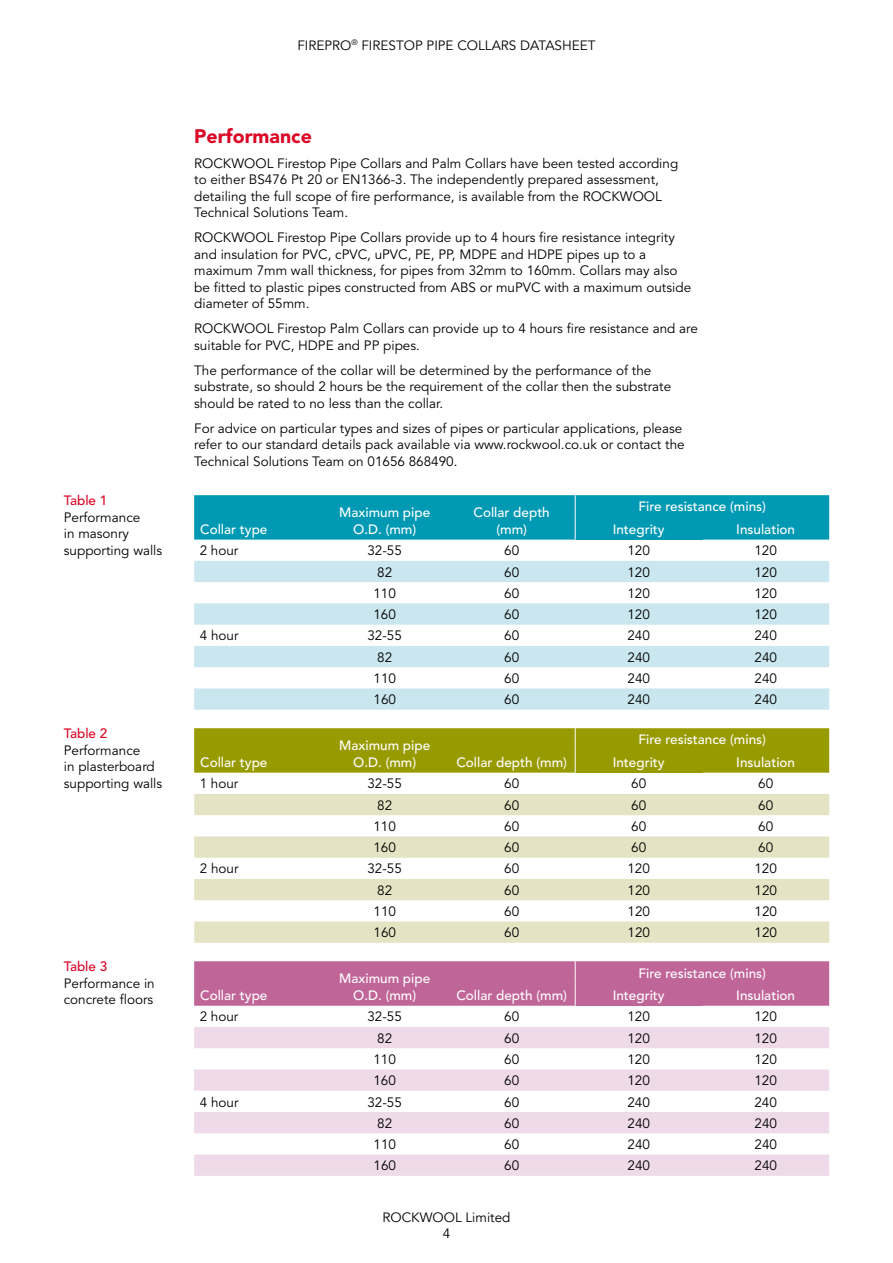
<style>
.page{position:relative;width:893px;height:1263px;background:#fff}
.page>*{position:absolute;margin:0;border:0;box-sizing:border-box;transform-origin:0 0}
.t1{font:900 19.5px "Avenir LT Std";color:#db0626}
.t2{font:13.5px/16.5px "Avenir LT Std";color:#000}
.t3{font:500 13.5px/16.5px "Avenir LT Std";color:#fff;text-align:center}
.t4{font:13.5px/16.2px "Avenir";color:#000;text-align:center}
.t5{font:500 13.5px "Avenir LT Std";color:#db0626}
</style>
<div class="page">
<svg style="left:194px;top:1027px;width:635px;height:149px;fill:#eedae8"></svg>
<div style="left:194px;top:961px;width:635px;height:45px;background:#c06598"></div>
<svg style="left:194px;top:794px;width:635px;height:149px;fill:#e4e4c4"></svg>
<div style="left:194px;top:728px;width:635px;height:45px;background:#989b00"></div>
<svg style="left:194px;top:561px;width:635px;height:149px;fill:#cae6ee"></svg>
<div style="left:194px;top:495px;width:635px;height:45px;background:#0099b3"></div>
<p class="t4" style="left:297px;top:37px;width:300px">FIREPRO<sup>®</sup> FIRESTOP PIPE COLLARS DATASHEET</p>
<h1 class="t1" style="left:194px;top:124px;width:119px">Performance</h1>
<p class="t2" style="left:194px;top:155px;width:486px">ROCKWOOL Firestop Pipe Collars and Palm Collars have been tested according to either BS476 Pt 20 or EN1366-3. The independently prepared assessment, detailing the full scope of fire performance, is available from the ROCKWOOL Technical Solutions Team.</p>
<p class="t2" style="left:194px;top:230px;width:498px">ROCKWOOL Firestop Pipe Collars provide up to 4 hours fire resistance integrity and insulation for PVC, cPVC, uPVC, PE, PP, MDPE and HDPE pipes up to a maximum 7mm wall thickness, for pipes from 32mm to 160mm. Collars may also be fitted to plastic pipes constructed from ABS or muPVC with a maximum outside diameter of 55mm.</p>
<p class="t2" style="left:194px;top:321px;width:505px">ROCKWOOL Firestop Palm Collars can provide up to 4 hours fire resistance and are suitable for PVC, HDPE and PP pipes.</p>
<p class="t2" style="left:194px;top:362px;width:478px">The performance of the collar will be determined by the performance of the substrate, so should 2 hours be the requirement of the collar then the substrate should be rated to no less than the collar.</p>
<p class="t2" style="left:194px;top:420px;width:492px">For advice on particular types and sizes of pipes or particular applications, please refer to our standard details pack available via www.rockwool.co.uk or contact the<br>Technical Solutions Team on 01656 868490.</p>
<p class="t5" style="left:64px;top:493px;width:45px">Table 1</p>
<p class="t2" style="left:64px;top:509px;width:100px">Performance<br>in masonry supporting walls</p>
<p class="t3" style="left:200px;top:521px;width:69px">Collar type</p>
<p class="t3" style="left:339px;top:504px;width:92px">Maximum pipe<br>O.D. (mm)</p>
<p class="t3" style="left:474px;top:504px;width:78px">Collar depth (mm)</p>
<p class="t3" style="left:613px;top:496px;width:155px;line-height:22.2px;text-align:left;text-indent:26px">Fire resistance (mins)<br>Integrity</p>
<p class="t3" style="left:736px;top:521px;width:60px">Insulation</p>
<p class="t2" style="left:200px;top:543px;width:40px">2 hour</p>
<p class="t2" style="left:367px;top:543px;width:36px">32-55</p>
<p class="t2" style="left:504px;top:543px;width:17px">60</p>
<p class="t2" style="left:627px;top:543px;width:24px">120</p>
<p class="t2" style="left:754px;top:543px;width:24px">120</p>
<p class="t2" style="left:377px;top:564px;width:17px">82</p>
<p class="t2" style="left:504px;top:564px;width:17px">60</p>
<p class="t2" style="left:627px;top:564px;width:24px">120</p>
<p class="t2" style="left:754px;top:564px;width:24px">120</p>
<p class="t2" style="left:373px;top:585px;width:24px">110</p>
<p class="t2" style="left:504px;top:585px;width:17px">60</p>
<p class="t2" style="left:627px;top:585px;width:24px">120</p>
<p class="t2" style="left:754px;top:585px;width:24px">120</p>
<p class="t2" style="left:373px;top:607px;width:24px">160</p>
<p class="t2" style="left:504px;top:607px;width:17px">60</p>
<p class="t2" style="left:627px;top:607px;width:24px">120</p>
<p class="t2" style="left:754px;top:607px;width:24px">120</p>
<p class="t2" style="left:200px;top:628px;width:40px">4 hour</p>
<p class="t2" style="left:367px;top:628px;width:36px">32-55</p>
<p class="t2" style="left:504px;top:628px;width:17px">60</p>
<p class="t2" style="left:627px;top:628px;width:24px">240</p>
<p class="t2" style="left:754px;top:628px;width:24px">240</p>
<p class="t2" style="left:377px;top:649px;width:17px">82</p>
<p class="t2" style="left:504px;top:649px;width:17px">60</p>
<p class="t2" style="left:627px;top:649px;width:24px">240</p>
<p class="t2" style="left:754px;top:649px;width:24px">240</p>
<p class="t2" style="left:373px;top:670px;width:24px">110</p>
<p class="t2" style="left:504px;top:670px;width:17px">60</p>
<p class="t2" style="left:627px;top:670px;width:24px">240</p>
<p class="t2" style="left:754px;top:670px;width:24px">240</p>
<p class="t2" style="left:373px;top:692px;width:24px">160</p>
<p class="t2" style="left:504px;top:692px;width:17px">60</p>
<p class="t2" style="left:627px;top:692px;width:24px">240</p>
<p class="t2" style="left:754px;top:692px;width:24px">240</p>
<p class="t5" style="left:64px;top:726px;width:45px">Table 2</p>
<p class="t2" style="left:64px;top:742px;width:100px">Performance<br>in plasterboard supporting walls</p>
<p class="t3" style="left:200px;top:754px;width:69px">Collar type</p>
<p class="t3" style="left:613px;top:729px;width:155px;line-height:22.2px;text-align:left;text-indent:26px">Fire resistance (mins)<br>Integrity</p>
<p class="t3" style="left:339px;top:737px;width:92px">Maximum pipe<br>O.D. (mm)</p>
<p class="t3" style="left:456px;top:754px;width:112px">Collar depth (mm)</p>
<p class="t3" style="left:736px;top:754px;width:60px">Insulation</p>
<p class="t2" style="left:200px;top:776px;width:40px">1 hour</p>
<p class="t2" style="left:367px;top:776px;width:36px">32-55</p>
<p class="t2" style="left:504px;top:776px;width:17px">60</p>
<p class="t2" style="left:631px;top:776px;width:17px">60</p>
<p class="t2" style="left:758px;top:776px;width:17px">60</p>
<p class="t2" style="left:377px;top:797px;width:17px">82</p>
<p class="t2" style="left:504px;top:797px;width:17px">60</p>
<p class="t2" style="left:631px;top:797px;width:17px">60</p>
<p class="t2" style="left:758px;top:797px;width:17px">60</p>
<p class="t2" style="left:373px;top:818px;width:24px">110</p>
<p class="t2" style="left:504px;top:818px;width:17px">60</p>
<p class="t2" style="left:631px;top:818px;width:17px">60</p>
<p class="t2" style="left:758px;top:818px;width:17px">60</p>
<p class="t2" style="left:373px;top:840px;width:24px">160</p>
<p class="t2" style="left:504px;top:840px;width:17px">60</p>
<p class="t2" style="left:631px;top:840px;width:17px">60</p>
<p class="t2" style="left:758px;top:840px;width:17px">60</p>
<p class="t2" style="left:200px;top:861px;width:40px">2 hour</p>
<p class="t2" style="left:367px;top:861px;width:36px">32-55</p>
<p class="t2" style="left:504px;top:861px;width:17px">60</p>
<p class="t2" style="left:627px;top:861px;width:24px">120</p>
<p class="t2" style="left:754px;top:861px;width:24px">120</p>
<p class="t2" style="left:377px;top:882px;width:17px">82</p>
<p class="t2" style="left:504px;top:882px;width:17px">60</p>
<p class="t2" style="left:627px;top:882px;width:24px">120</p>
<p class="t2" style="left:754px;top:882px;width:24px">120</p>
<p class="t2" style="left:373px;top:903px;width:24px">110</p>
<p class="t2" style="left:504px;top:903px;width:17px">60</p>
<p class="t2" style="left:627px;top:903px;width:24px">120</p>
<p class="t2" style="left:754px;top:903px;width:24px">120</p>
<p class="t2" style="left:373px;top:925px;width:24px">160</p>
<p class="t2" style="left:504px;top:925px;width:17px">60</p>
<p class="t2" style="left:627px;top:925px;width:24px">120</p>
<p class="t2" style="left:754px;top:925px;width:24px">120</p>
<p class="t5" style="left:64px;top:959px;width:45px">Table 3</p>
<p class="t2" style="left:64px;top:975px;width:92px">Performance in concrete floors</p>
<p class="t3" style="left:200px;top:987px;width:69px">Collar type</p>
<p class="t3" style="left:339px;top:971px;width:92px">Maximum pipe<br>O.D. (mm)</p>
<p class="t3" style="left:456px;top:987px;width:112px">Collar depth (mm)</p>
<p class="t3" style="left:613px;top:962px;width:155px;line-height:22.2px;text-align:left;text-indent:26px">Fire resistance (mins)<br>Integrity</p>
<p class="t3" style="left:736px;top:987px;width:60px">Insulation</p>
<p class="t2" style="left:200px;top:1009px;width:40px">2 hour</p>
<p class="t2" style="left:367px;top:1009px;width:36px">32-55</p>
<p class="t2" style="left:504px;top:1009px;width:17px">60</p>
<p class="t2" style="left:627px;top:1009px;width:24px">120</p>
<p class="t2" style="left:754px;top:1009px;width:24px">120</p>
<p class="t2" style="left:377px;top:1030px;width:17px">82</p>
<p class="t2" style="left:504px;top:1030px;width:17px">60</p>
<p class="t2" style="left:627px;top:1030px;width:24px">120</p>
<p class="t2" style="left:754px;top:1030px;width:24px">120</p>
<p class="t2" style="left:373px;top:1051px;width:24px">110</p>
<p class="t2" style="left:504px;top:1051px;width:17px">60</p>
<p class="t2" style="left:627px;top:1051px;width:24px">120</p>
<p class="t2" style="left:754px;top:1051px;width:24px">120</p>
<p class="t2" style="left:373px;top:1073px;width:24px">160</p>
<p class="t2" style="left:504px;top:1073px;width:17px">60</p>
<p class="t2" style="left:627px;top:1073px;width:24px">120</p>
<p class="t2" style="left:754px;top:1073px;width:24px">120</p>
<p class="t2" style="left:200px;top:1094px;width:40px">4 hour</p>
<p class="t2" style="left:367px;top:1094px;width:36px">32-55</p>
<p class="t2" style="left:504px;top:1094px;width:17px">60</p>
<p class="t2" style="left:627px;top:1094px;width:24px">240</p>
<p class="t2" style="left:754px;top:1094px;width:24px">240</p>
<p class="t2" style="left:377px;top:1115px;width:17px">82</p>
<p class="t2" style="left:504px;top:1115px;width:17px">60</p>
<p class="t2" style="left:627px;top:1115px;width:24px">240</p>
<p class="t2" style="left:754px;top:1115px;width:24px">240</p>
<p class="t2" style="left:373px;top:1136px;width:24px">110</p>
<p class="t2" style="left:504px;top:1136px;width:17px">60</p>
<p class="t2" style="left:627px;top:1136px;width:24px">240</p>
<p class="t2" style="left:754px;top:1136px;width:24px">240</p>
<p class="t2" style="left:373px;top:1158px;width:24px">160</p>
<p class="t2" style="left:504px;top:1158px;width:17px">60</p>
<p class="t2" style="left:627px;top:1158px;width:24px">240</p>
<p class="t2" style="left:754px;top:1158px;width:24px">240</p>
<p class="t4" style="left:382px;top:1209px;width:130px">ROCKWOOL Limited<br>4</p>
</div>
